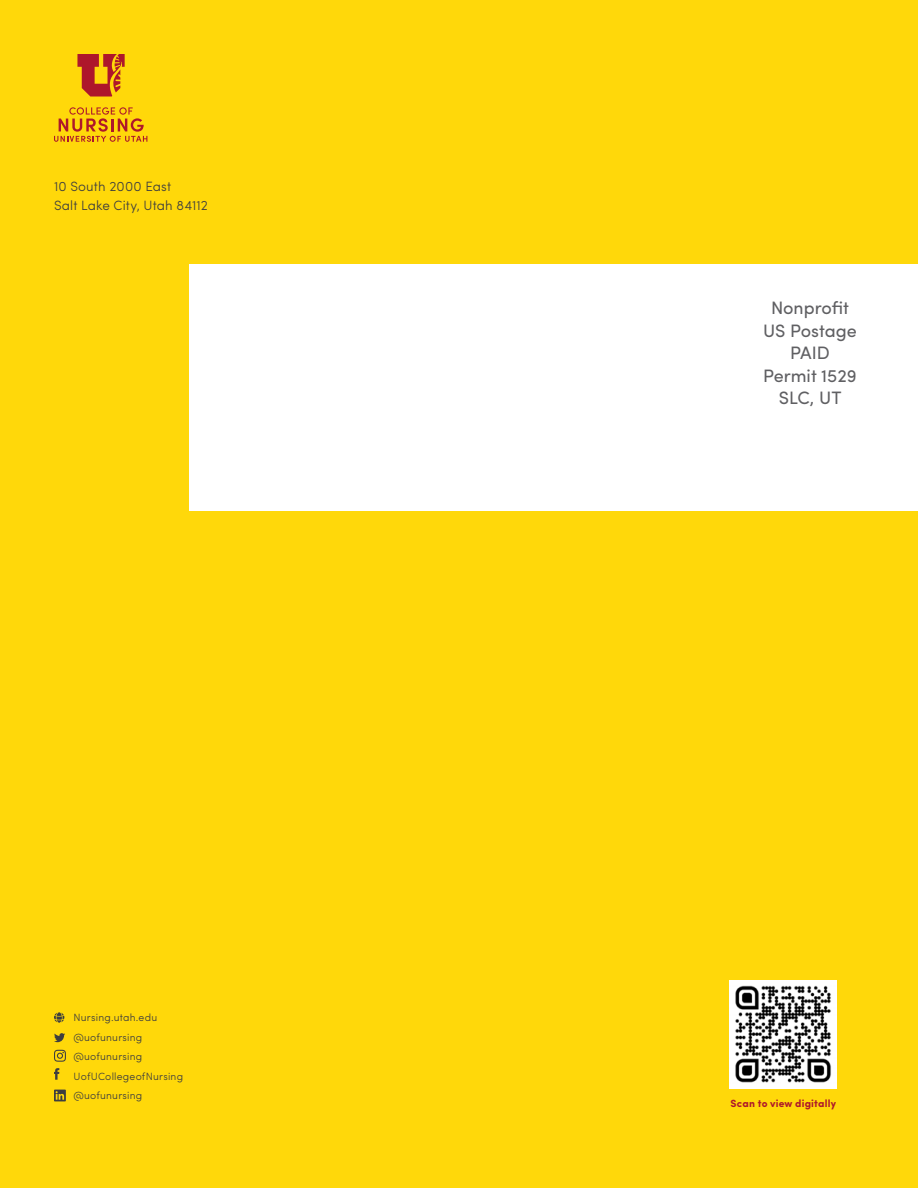
<style>
.page{position:relative;width:918px;height:1188px;background:#ffd80a}
.page>*{position:absolute;margin:0;border:0;box-sizing:border-box;transform-origin:0 0}
.t1{font:18px "Sofia Pro";color:#606063}
.t2{font:300 13.5px/19.5px "Sofia Pro";letter-spacing:.01em;color:#3e3e3f}
.t3{font:300 10.5px "Sofia Pro";letter-spacing:.02em;color:#3e3e3f}
.t4{font:700 10.5px "Sofia Pro";letter-spacing:.02em;color:#ae172b}
</style>
<div class="page">
<svg style="left:77px;top:54px;width:48px;height:43px"></svg>
<svg style="left:54px;top:107px;width:93px;height:35px"></svg>
<svg style="left:54px;top:1012px;width:10px;height:11px"></svg>
<svg style="left:54px;top:1033px;width:11px;height:9px"></svg>
<svg style="left:54px;top:1050px;width:12px;height:12px"></svg>
<svg style="left:54px;top:1068px;width:5px;height:12px"></svg>
<svg style="left:54px;top:1090px;width:12px;height:11px"></svg>
<div style="left:189px;top:265px;width:729px;height:246px;background:#fff"></div>
<img style="left:729px;top:981px;width:108px;height:108px">
<p class="t2" style="left:54px;top:175px;width:156px">10 South 2000 East<br>Salt Lake City, Utah 84112</p>
<p class="t3" style="left:74px;top:1010px;width:85px">Nursing.utah.edu</p>
<p class="t3" style="left:73px;top:1029px;width:70px">@uofunursing</p>
<p class="t3" style="left:74px;top:1049px;width:70px">@uofunursing</p>
<p class="t3" style="left:74px;top:1068px;width:111px">UofUCollegeofNursing</p>
<p class="t3" style="left:73px;top:1088px;width:70px">@uofunursing</p>
<p class="t1" style="left:771px;top:295px;width:80px">Nonprofit</p>
<p class="t1" style="left:763px;top:317px;width:95px">US Postage</p>
<p class="t1" style="left:790px;top:340px;width:41px">PAID</p>
<p class="t1" style="left:763px;top:362px;width:95px">Permit 1529</p>
<p class="t1" style="left:779px;top:385px;width:64px">SLC, UT</p>
<p class="t4" style="left:731px;top:1096px;width:107px">Scan to view digitally</p>
</div>
